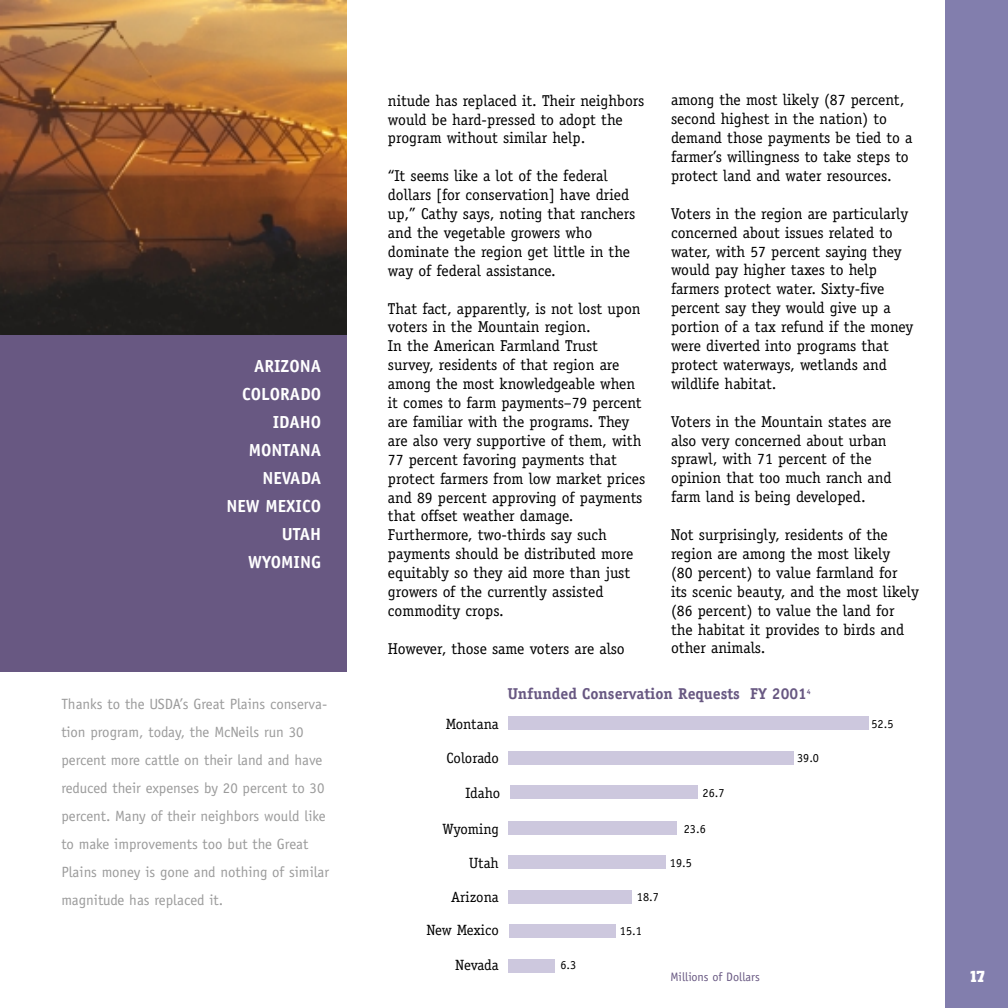
<style>
.page{position:relative;width:1008px;height:1008px;background:#fff}
.page>*{position:absolute;margin:0;border:0;box-sizing:border-box;transform-origin:0 0}
.t1{font:700 17.5px/28px "Officina Sans";color:#fff;text-align:right}
.t2{font:15.75px/18.9px "Officina Serif";color:#000}
.t3{font:700 15.75px "Officina Serif";color:#685882}
.t4{font:700 15.75px "Boton";color:#fff}
.t5{font:14.88px/28px "Officina Sans";color:#9b9b9b}
.t6{font:14.88px "Officina Serif";color:#000}
.t7{font:14.88px "Officina Serif";letter-spacing:-.02em;color:#000}
.t8{font:12.25px "Officina Sans";color:#000}
.t9{font:12.25px "Officina Sans";color:#685882}
.t10{font:700 7px "Officina Sans";color:#685882}
</style>
<div class="page">
<div style="left:945px;top:0;width:63px;height:1008px;background:#827ead"></div>
<div style="left:0;top:335px;width:346px;height:337px;background:#685882"></div>
<div style="left:509px;top:717px;width:360px;height:13px;background:#cdc8de"></div>
<div style="left:509px;top:751px;width:285px;height:13px;background:#cdc8de"></div>
<div style="left:509px;top:821px;width:168px;height:13px;background:#cdc8de"></div>
<div style="left:509px;top:856px;width:157px;height:13px;background:#cdc8de"></div>
<div style="left:509px;top:890px;width:123px;height:13px;background:#cdc8de"></div>
<div style="left:509px;top:925px;width:106px;height:13px;background:#cdc8de"></div>
<div style="left:509px;top:959px;width:46px;height:13px;background:#cdc8de"></div>
<div style="left:510px;top:786px;width:187px;height:13px;background:#cdc8de"></div>
<img style="left:0;top:0;width:346px;height:335px">
<p class="t1" style="left:226px;top:353px;width:96px">ARIZONA<br>COLORADO<br>IDAHO<br>MONTANA<br>NEVADA<br>NEW MEXICO<br>UTAH<br>WYOMING</p>
<p class="t5" style="left:61px;top:691px;width:269px">Thanks to the USDA’s Great Plains conserva&shy;tion program, today, the McNeils run 30 percent more cattle on their land and have reduced their expenses by 20 percent to 30 percent. Many of their neighbors would like to make improvements too but the Great Plains money is gone and nothing of similar magnitude has replaced it.</p>
<p class="t2" style="left:671px;top:92px;width:243px">among the most likely (87 percent, second highest in the nation) to demand those payments be tied to a farmer’s willingness to take steps to protect land and water resources.</p>
<p class="t2" style="left:671px;top:205px;width:244px">Voters in the region are particularly concerned about issues related to water, with 57 percent saying they would pay higher taxes to help farmers protect water. Sixty-five percent say they would give up a portion of a tax refund if the money were diverted into programs that protect waterways, wetlands and wildlife habitat.</p>
<p class="t2" style="left:671px;top:413px;width:222px">Voters in the Mountain states are also very concerned about urban sprawl, with 71 percent of the opinion that too much ranch and farm land is being developed.</p>
<p class="t2" style="left:671px;top:527px;width:250px">Not surprisingly, residents of the region are among the most likely<br>(80 percent) to value farmland for<br>its scenic beauty, and the most likely (86 percent) to value the land for the habitat it provides to birds and other animals.</p>
<p class="t3" style="left:507px;top:688px;width:301px">Unfunded Conservation Requests FY 2001</p>
<p class="t10" style="left:807px;top:689px;width:5px">4</p>
<p class="t2" style="left:388px;top:92px;width:258px">nitude has replaced it. Their neighbors would be hard-pressed to adopt the program without similar help.</p>
<p class="t2" style="left:388px;top:168px;width:249px">“It seems like a lot of the federal dollars [for conservation] have dried up,” Cathy says, noting that ranchers and the vegetable growers who dominate the region get little in the way of federal assistance.</p>
<p class="t2" style="left:388px;top:300px;width:259px">That fact, apparently, is not lost upon voters in the Mountain region.<br>In the American Farmland Trust survey, residents of that region are among the most knowledgeable when it comes to farm payments–79 percent are familiar with the programs. They are also very supportive of them, with 77 percent favoring payments that protect farmers from low market prices and 89 percent approving of payments that offset weather damage.<br>Furthermore, two-thirds say such payments should be distributed more equitably so they aid more than just growers of the currently assisted commodity crops.</p>
<p class="t2" style="left:388px;top:640px;width:238px">However, those same voters are also</p>
<p class="t6" style="left:446px;top:718px;width:55px">Montana</p>
<p class="t7" style="left:446px;top:752px;width:54px">Colorado</p>
<p class="t6" style="left:465px;top:787px;width:36px">Idaho</p>
<p class="t8" style="left:703px;top:788px;width:24px">26.7</p>
<p class="t6" style="left:442px;top:823px;width:58px">Wyoming</p>
<p class="t6" style="left:469px;top:857px;width:31px">Utah</p>
<p class="t6" style="left:451px;top:891px;width:49px">Arizona</p>
<p class="t6" style="left:427px;top:925px;width:74px">New Mexico</p>
<p class="t6" style="left:456px;top:960px;width:45px">Nevada</p>
<p class="t8" style="left:560px;top:960px;width:17px">6.3</p>
<p class="t8" style="left:637px;top:892px;width:24px">18.7</p>
<p class="t8" style="left:620px;top:926px;width:24px">15.1</p>
<p class="t8" style="left:684px;top:824px;width:24px">23.6</p>
<p class="t8" style="left:670px;top:858px;width:24px">19.5</p>
<p class="t9" style="left:670px;top:972px;width:91px">Millions of Dollars</p>
<p class="t8" style="left:797px;top:753px;width:24px">39.0</p>
<p class="t8" style="left:872px;top:719px;width:24px">52.5</p>
<p class="t4" style="left:969px;top:971px;width:19px">17</p>
</div>
